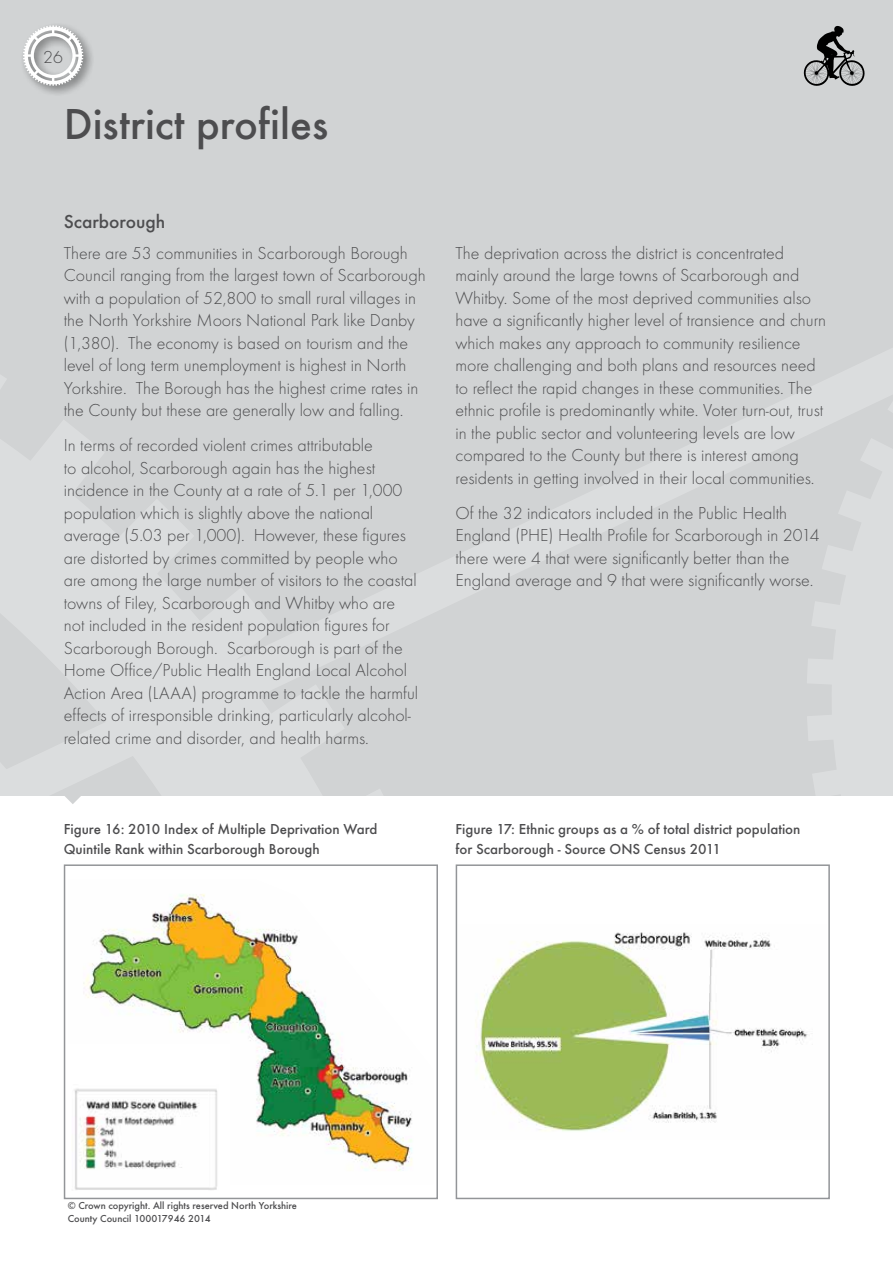
<style>
.page{position:relative;width:893px;height:1263px;background:#fff}
.page>*{position:absolute;margin:0;border:0;box-sizing:border-box;transform-origin:0 0}
.t1{font:500 45px "Futura EFOP";color:#4d4d4f}
.t2{font:500 19.5px "Futura EFOP";color:#4d4d4f}
.t3{font:300 18px/22.5px "Futura EFOP";color:#4d4d4f}
.t4{font:500 15px/19.5px "Futura EFOP";color:#4d4d4f}
.t5{font:500 10.5px/13.5px "Futura EFOP";color:#4d4d4f}
</style>
<div class="page">
<div style="left:0;top:0;width:893px;height:795px;background:#d1d3d4"></div>
<svg style="left:64px;top:795px;width:18px;height:9px"></svg>
<img style="left:476px;top:932px;width:332px;height:199px">
<div style="left:456px;top:864px;width:374px;height:335px;border:2px solid #939598"></div>
<div style="left:64px;top:864px;width:374px;height:335px;border:2px solid #939598"></div>
<img style="left:74px;top:1184px;width:143px;height:6px">
<img style="left:74px;top:894px;width:338px;height:290px">
<div style="left:20px;top:22px;width:75px;height:76px;background:#000;opacity:.5"></div>
<svg style="left:23px;top:25px;width:60px;height:61px"></svg>
<svg style="left:803px;top:26px;width:62px;height:60px"></svg>
<p class="t3" style="left:43px;top:46px;width:21px">26</p>
<h1 class="t1" style="left:64px;top:98px;width:266px">District profiles</h1>
<p class="t2" style="left:64px;top:210px;width:103px">Scarborough</p>
<p class="t3" style="left:64px;top:241px;width:363px">There are 53 communities in Scarborough Borough Council ranging from the largest town of Scarborough with a population of 52,800 to small rural villages in the North Yorkshire Moors National Park like Danby (1,380). The economy is based on tourism and the level of long term unemployment is highest in North Yorkshire. The Borough has the highest crime rates in the County but these are generally low and falling.</p>
<p class="t3" style="left:64px;top:434px;width:356px">In terms of recorded violent crimes attributable<br>to alcohol, Scarborough again has the highest incidence in the County at a rate of 5.1 per 1,000 population which is slightly above the national average (5.03 per 1,000). However, these figures are distorted by crimes committed by people who are among the large number of visitors to the coastal towns of Filey, Scarborough and Whitby who are not included in the resident population figures for Scarborough Borough. Scarborough is part of the Home Office/Public Health England Local Alcohol Action Area (LAAA) programme to tackle the harmful effects of irresponsible drinking, particularly alcohol&shy;related crime and disorder, and health harms.</p>
<p class="t4" style="left:64px;top:819px;width:315px">Figure 16: 2010 Index of Multiple Deprivation Ward<br>Quintile Rank within Scarborough Borough</p>
<p class="t3" style="left:455px;top:241px;width:372px">The deprivation across the district is concentrated mainly around the large towns of Scarborough and Whitby. Some of the most deprived communities also have a significantly higher level of transience and churn which makes any approach to community resilience more challenging and both plans and resources need to reflect the rapid changes in these communities. The ethnic profile is predominantly white. Voter turn-out, trust in the public sector and volunteering levels are low compared to the County but there is interest among residents in getting involved in their local communities.</p>
<p class="t3" style="left:455px;top:502px;width:366px">Of the 32 indicators included in the Public Health England (PHE) Health Profile for Scarborough in 2014 there were 4 that were significantly better than the England average and 9 that were significantly worse.</p>
<p class="t4" style="left:455px;top:819px;width:347px">Figure 17: Ethnic groups as a % of total district population for Scarborough - Source ONS Census 2011</p>
<p class="t5" style="left:68px;top:1199px;width:231px">© Crown copyright. All rights reserved North Yorkshire<br>County Council 100017946 2014</p>
</div>
